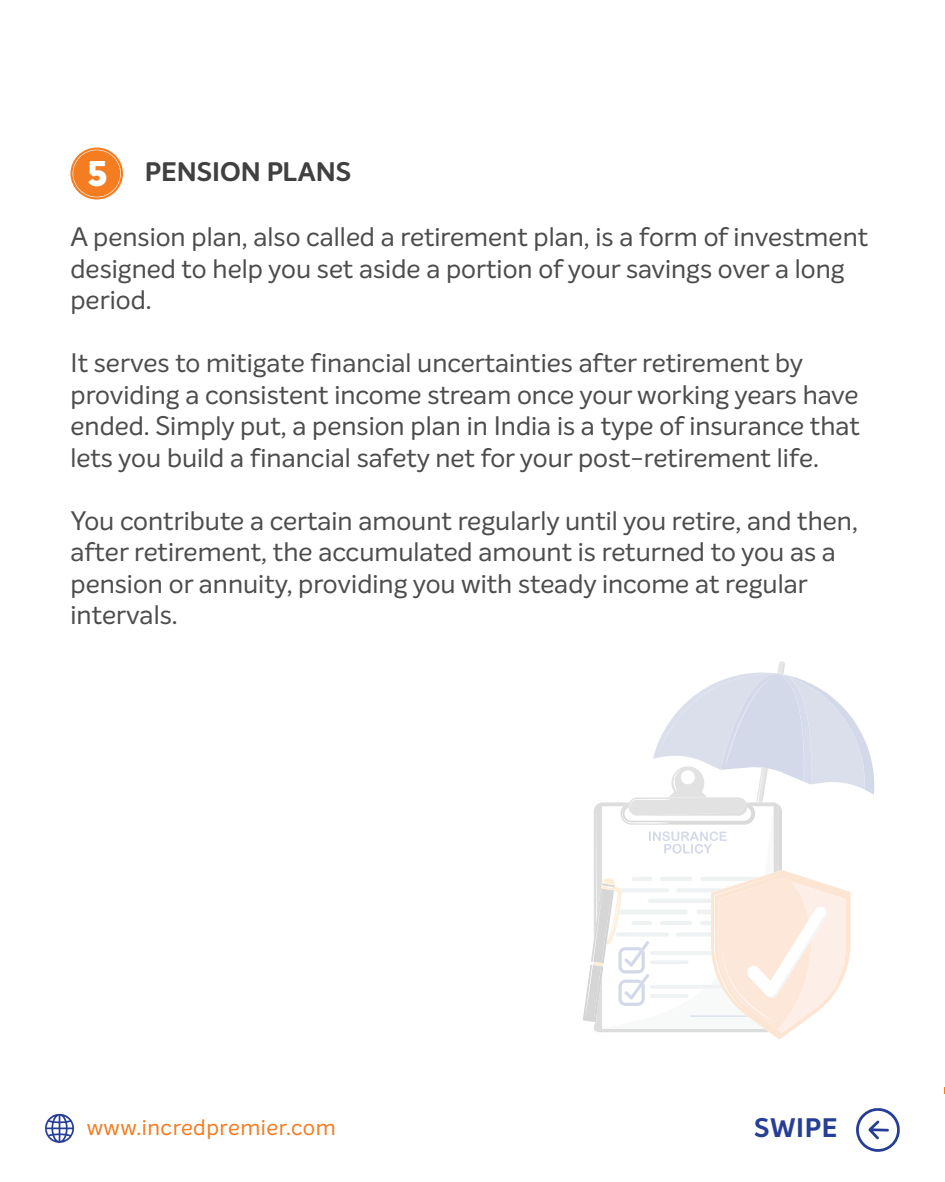
<style>
.page{position:relative;width:945px;height:1182px;background:#fff}
.page>*{position:absolute;margin:0;border:0;box-sizing:border-box;transform-origin:0 0}
.t1{font:26.25px/31.5px "Intelo";color:#4c4c4c}
.t2{font:700 26.25px "Intelo";color:#404040}
.t3{font:700 26.25px "Intelo Alt";letter-spacing:.025em;color:#273e96}
.t4{font:21.88px "Intelo";letter-spacing:.025em;color:#f47c21}
.s1{font-weight:800;font-size:35px;color:#fff}
</style>
<div class="page">
<svg style="left:856px;top:1108px;width:44px;height:43px"></svg>
<svg style="left:45px;top:1113px;width:29px;height:29px"></svg>
<svg style="left:71px;top:147px;width:52px;height:52px"></svg>
<svg style="left:73px;top:150px;width:48px;height:47px;background:#f58f42"></svg>
<svg style="left:583px;top:661px;width:291px;height:379px"></svg>
<p class="t2" style="left:87px;top:155px;width:265px"><span class="s1">5</span> PENSION PLANS</p>
<p class="t1" style="left:71px;top:221px;width:799px">A pension plan, also called a retirement plan, is a form of investment designed to help you set aside a portion of your savings over a long period.</p>
<p class="t1" style="left:71px;top:347px;width:791px">It serves to mitigate financial uncertainties after retirement by providing a consistent income stream once your working years have ended. Simply put, a pension plan in India is a type of insurance that lets you build a financial safety net for your post-retirement life.</p>
<p class="t1" style="left:71px;top:504px;width:789px">You contribute a certain amount regularly until you retire, and then, after retirement, the accumulated amount is returned to you as a pension or annuity, providing you with steady income at regular intervals.</p>
<p class="t4" style="left:87px;top:1113px;width:251px">www.incredpremier.com</p>
<p class="t3" style="left:754px;top:1110px;width:85px">SWIPE</p>
</div>
